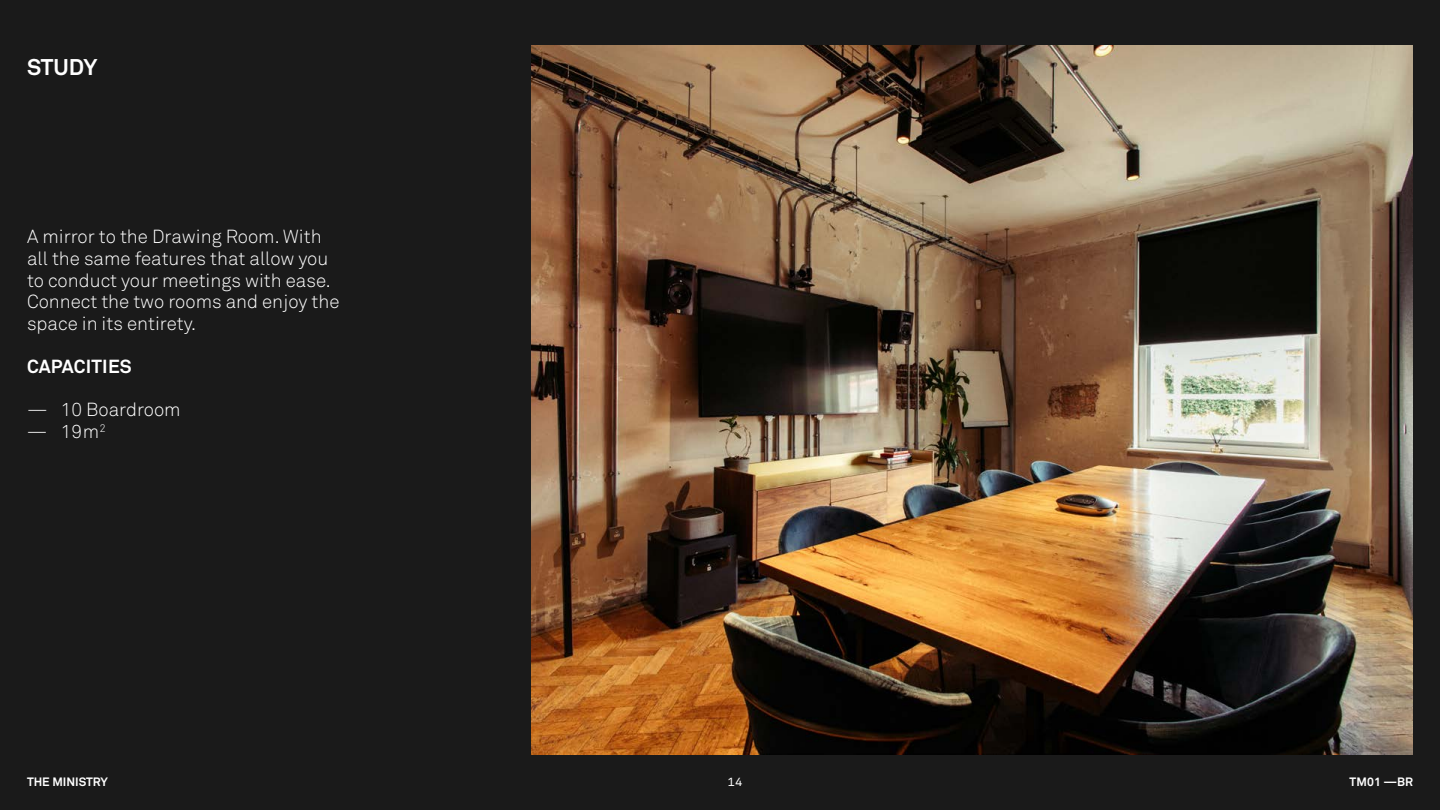
<style>
.page{position:relative;width:1440px;height:810px;background:#1a1a1a}
.page>*{position:absolute;margin:0;border:0;box-sizing:border-box;transform-origin:0 0}
.t1{font:700 22.5px "Akkurat Std";letter-spacing:-.01em;color:#fff}
.t2{font:300 18.75px/21.6px "Akkurat Std";color:#fff}
.t3{font:700 18.75px "Akkurat Std";letter-spacing:.01em;color:#fff}
.t4{font:700 12px "Akkurat Std";color:#fff}
.t5{font:12px "Akkurat Mono LLTT";color:#fff}
</style>
<div class="page">
<img style="left:531px;top:45px;width:882px;height:709px">
<p class="t1" style="left:27px;top:53px;width:72px">STUDY</p>
<p class="t2" style="left:27px;top:226px;width:314px">A mirror to the Drawing Room. With all the same features that allow you to conduct your meetings with ease.<br>Connect the two rooms and enjoy the space in its entirety.</p>
<p class="t3" style="left:27px;top:355px;width:106px">CAPACITIES</p>
<p class="t2" style="left:27px;top:399px;width:155px">— 10 Boardroom</p>
<p class="t2" style="left:27px;top:420px;width:80px">— 19m<sup>2</sup></p>
<p class="t4" style="left:27px;top:774px;width:83px">THE MINISTRY</p>
<p class="t5" style="left:728px;top:774px;width:16px">14</p>
<p class="t4" style="left:1350px;top:774px;width:65px">TM01 —BR</p>
</div>
